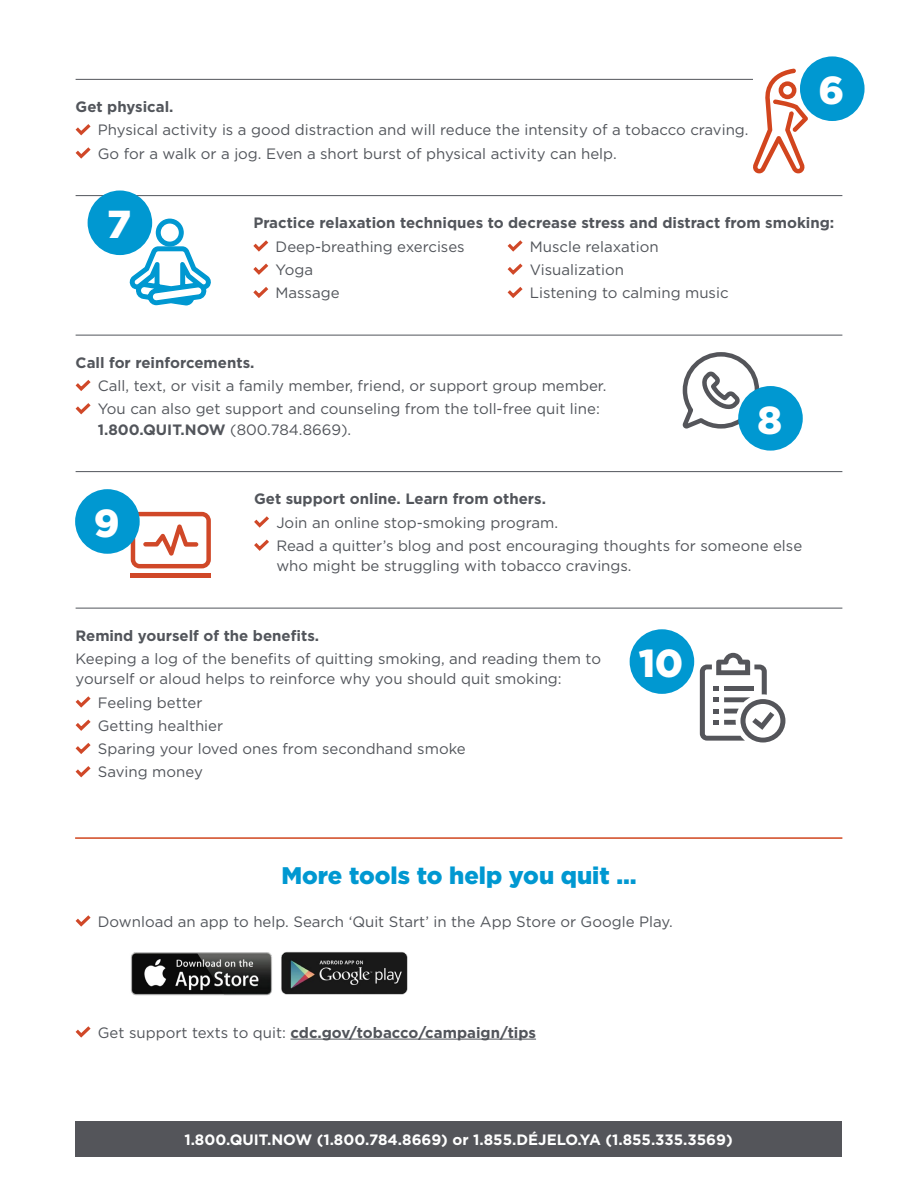
<style>
.page{position:relative;width:918px;height:1188px;background:#fff}
.page>*{position:absolute;margin:0;border:0;box-sizing:border-box;transform-origin:0 0}
.t1{font:900 39px "Gotham";color:#fff}
.t2{font:900 24px "Gotham";color:#0098d1}
.t3{font:15px/23.2px "Gotham";color:#52555b}
.t4{font:700 15px "Gotham";color:#52555b}
.t5{font:700 15px "Gotham";color:#fff}
.s1{font-weight:700}
.s2{font-weight:400}
</style>
<div class="page">
<hr style="left:76px;top:79px;width:677px;height:1px;background:#52555b">
<hr style="left:76px;top:195px;width:766px;height:1px;background:#52555b">
<hr style="left:76px;top:335px;width:766px;height:1px;background:#52555b">
<hr style="left:76px;top:471px;width:766px;height:1px;background:#52555b">
<hr style="left:76px;top:608px;width:766px;height:1px;background:#52555b">
<svg style="left:75px;top:124px;width:16px;height:12px"></svg>
<svg style="left:75px;top:147px;width:16px;height:12px"></svg>
<svg style="left:253px;top:240px;width:16px;height:12px"></svg>
<svg style="left:507px;top:240px;width:16px;height:12px"></svg>
<svg style="left:253px;top:263px;width:16px;height:12px"></svg>
<svg style="left:507px;top:263px;width:16px;height:12px"></svg>
<svg style="left:253px;top:287px;width:16px;height:11px"></svg>
<svg style="left:507px;top:287px;width:16px;height:11px"></svg>
<svg style="left:75px;top:380px;width:16px;height:11px"></svg>
<svg style="left:75px;top:403px;width:16px;height:12px"></svg>
<svg style="left:254px;top:516px;width:15px;height:12px"></svg>
<svg style="left:254px;top:539px;width:15px;height:12px"></svg>
<svg style="left:75px;top:696px;width:16px;height:12px"></svg>
<svg style="left:75px;top:719px;width:16px;height:12px"></svg>
<svg style="left:75px;top:743px;width:16px;height:11px"></svg>
<svg style="left:75px;top:766px;width:16px;height:12px"></svg>
<hr style="left:290px;top:1039px;width:246px;height:1px;background:#52555b">
<svg style="left:75px;top:915px;width:16px;height:12px"></svg>
<img style="left:131px;top:951px;width:277px;height:45px">
<svg style="left:75px;top:1026px;width:16px;height:12px"></svg>
<div style="left:800px;top:56px;width:65px;height:65px;background:#0098d1;border-radius:50%"></div>
<svg style="left:752px;top:68px;width:56px;height:105px"></svg>
<svg style="left:129px;top:218px;width:82px;height:88px"></svg>
<div style="left:88px;top:191px;width:64px;height:64px;background:#0098d1;border-radius:50%"></div>
<svg style="left:682px;top:352px;width:79px;height:77px"></svg>
<div style="left:738px;top:386px;width:65px;height:65px;background:#0098d1;border-radius:50%"></div>
<hr style="left:131px;top:574px;width:80px;height:4px;background:#d04828">
<svg style="left:131px;top:512px;width:80px;height:56px"></svg>
<div style="left:75px;top:489px;width:65px;height:65px;background:#0098d1;border-radius:50%"></div>
<svg style="left:700px;top:653px;width:85px;height:90px"></svg>
<div style="left:630px;top:629px;width:64px;height:65px;background:#0098d1;border-radius:50%"></div>
<div style="left:75px;top:1121px;width:767px;height:36px;background:#54555a"></div>
<hr style="left:75px;top:837px;width:767px;height:2px;background:#d1461f">
<p class="t4" style="left:76px;top:97px;width:99px">Get physical.</p>
<p class="t3" style="left:98px;top:118px;width:652px">Physical activity is a good distraction and will reduce the intensity of a tobacco craving.<br>Go for a walk or a jog. Even a short burst of physical activity can help.</p>
<h1 class="t1" style="left:819px;top:64px;width:27px">6</h1>
<h1 class="t1" style="left:107px;top:198px;width:25px">7</h1>
<p class="t4" style="left:253px;top:213px;width:583px">Practice relaxation techniques to decrease stress and distract from smoking:</p>
<p class="t3" style="left:276px;top:234px;width:191px">Deep-breathing exercises</p>
<p class="t3" style="left:530px;top:234px;width:130px">Muscle relaxation</p>
<p class="t3" style="left:276px;top:258px;width:39px">Yoga</p>
<p class="t3" style="left:530px;top:258px;width:96px">Visualization</p>
<p class="t3" style="left:276px;top:281px;width:66px">Massage</p>
<p class="t3" style="left:530px;top:281px;width:200px">Listening to calming music</p>
<p class="t4" style="left:76px;top:353px;width:180px">Call for reinforcements.</p>
<p class="t3" style="left:98px;top:374px;width:510px">Call, text, or visit a family member, friend, or support group member.<br>You can also get support and counseling from the toll-free quit line:</p>
<p class="t3" style="left:98px;top:417px;width:255px"><span class="s1">1.800.QUIT.NOW</span> (800.784.8669).</p>
<h1 class="t1" style="left:757px;top:393px;width:26px">8</h1>
<h1 class="t1" style="left:94px;top:496px;width:27px">9</h1>
<p class="t4" style="left:254px;top:489px;width:293px">Get support online. Learn from others.</p>
<p class="t3" style="left:276px;top:510px;width:527px">Join an online stop-smoking program.<br>Read a quitter’s blog and post encouraging thoughts for someone else</p>
<p class="t3" style="left:276px;top:554px;width:357px">who might be struggling with tobacco cravings.</p>
<p class="t4" style="left:76px;top:626px;width:245px">Remind yourself of the benefits.</p>
<p class="t3" style="left:76px;top:648px;width:527px;line-height:20.2px">Keeping a log of the benefits of quitting smoking, and reading them to yourself or aloud helps to reinforce why you should quit smoking:</p>
<p class="t3" style="left:98px;top:690px;width:369px">Feeling better<br>Getting healthier<br>Sparing your loved ones from secondhand smoke<br>Saving money</p>
<h1 class="t1" style="left:639px;top:637px;width:46px">10</h1>
<h2 class="t2" style="left:281px;top:859px;width:357px">More tools to help you quit …</h2>
<p class="t3" style="left:98px;top:909px;width:576px">Download an app to help. Search ‘Quit Start’ in the App Store or Google Play.</p>
<p class="t4" style="left:98px;top:1022px;width:440px"><span class="s2">Get support texts to quit:</span> cdc.gov/tobacco/campaign/tips</p>
<p class="t5" style="left:184px;top:1130px;width:550px">1.800.QUIT.NOW (1.800.784.8669) or 1.855.DÉJELO.YA (1.855.335.3569)</p>
</div>
